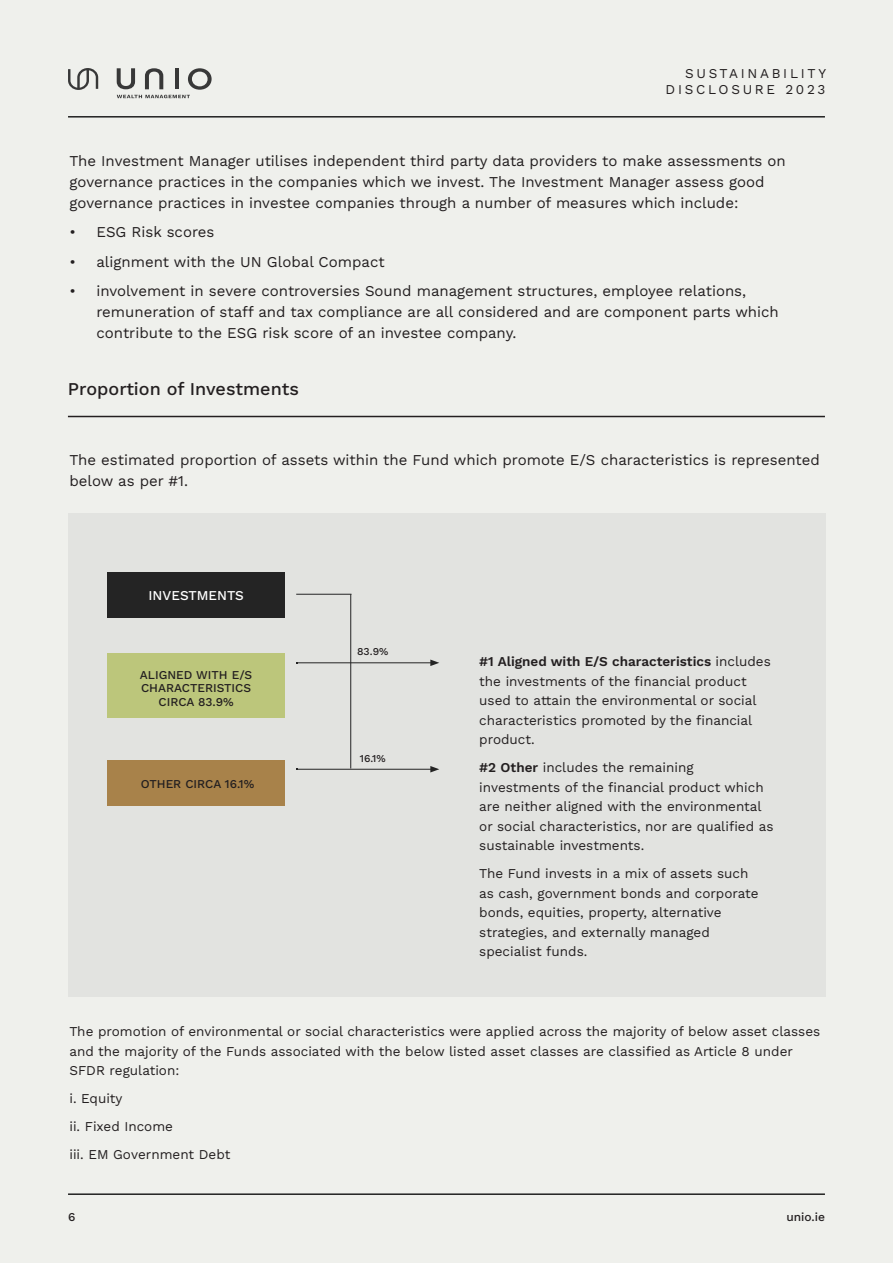
<style>
.page{position:relative;width:893px;height:1263px;background:#eff0ec}
.page>*{position:absolute;margin:0;border:0;box-sizing:border-box;transform-origin:0 0}
.Q_A{font:18px "Work Sans";color:#231f20}
.Body_M{font:15px/21px "Work Sans";color:#231f20}
.Body_M-2{font:13.5px/19.5px "Work Sans";color:#231f20}
.Body_M-3{font:13.5px/16.2px "Work Sans";letter-spacing:.2em;color:#231f20;text-align:right}
.Body_XL{font:13.5px "Work Sans";color:#fff}
.Body_XL-2{font:12px/13.5px "Work Sans";color:#231f20;text-align:center}
.Body_XL-3{font:10.5px "Work Sans";color:#231f20}
</style>
<div class="page">
<div style="left:68px;top:513px;width:758px;height:483px;background:#e2e3e0"></div>
<hr style="left:68px;top:1193px;width:757px;height:2px;background:#212121">
<hr style="left:68px;top:116px;width:757px;height:2px;background:#212121">
<hr style="left:68px;top:416px;width:757px;height:1px;background:#231f20">
<div style="left:108px;top:572px;width:177px;height:45px;background:#242424"></div>
<div style="left:108px;top:761px;width:177px;height:45px;background:#a8824a"></div>
<div style="left:108px;top:654px;width:177px;height:64px;background:#bcc67b"></div>
<hr style="left:297px;top:662px;width:136px;height:1px;background:#242424">
<svg style="left:430px;top:659px;width:9px;height:7px"></svg>
<hr style="left:296px;top:594px;width:55px;height:1px;background:#242424">
<hr style="left:350px;top:594px;width:1px;height:174px;background:#242424">
<hr style="left:297px;top:769px;width:136px;height:1px;background:#242424">
<svg style="left:430px;top:766px;width:9px;height:6px"></svg>
<svg style="left:68px;top:68px;width:30px;height:22px"></svg>
<svg style="left:117px;top:68px;width:95px;height:30px"></svg>
<p class="Body_M-3" style="left:666px;top:64px;width:162px">SUSTAINABILITY<br>DISCLOSURE 2023</p>
<p class="Body_M" style="left:69px;top:149px;width:718px">The Investment Manager utilises independent third party data providers to make assessments on governance practices in the companies which we invest. The Investment Manager assess good governance practices in investee companies through a number of measures which include:</p>
<p class="Body_M" style="left:69px;top:221px;width:146px">• ESG Risk scores</p>
<p class="Body_M" style="left:69px;top:250px;width:317px">• alignment with the UN Global Compact</p>
<p class="Body_M" style="left:96px;top:280px;width:684px;text-indent:-27px">• involvement in severe controversies Sound management structures, employee relations, remuneration of staff and tax compliance are all considered and are component parts which contribute to the ESG risk score of an investee company.</p>
<p class="Q_A" style="left:68px;top:375px;width:232px">Proportion of Investments</p>
<p class="Body_M" style="left:69px;top:449px;width:752px">The estimated proportion of assets within the Fund which promote E/S characteristics is represented below as per #1.</p>
<p class="Body_XL" style="left:149px;top:585px;width:97px">INVESTMENTS</p>
<p class="Body_XL-2" style="left:140px;top:667px;width:114px">ALIGNED WITH E/S<br>CHARACTERISTICS<br>CIRCA 83.9%</p>
<p class="Body_XL-2" style="left:141px;top:776px;width:115px">OTHER CIRCA 16.1%</p>
<p class="Body_XL-3" style="left:357px;top:643px;width:33px">83.9%</p>
<p class="Body_XL-3" style="left:360px;top:750px;width:27px">16.1%</p>
<p class="Body_M-2" style="left:479px;top:651px;width:293px">#1 Aligned with E/S characteristics includes the investments of the financial product used to attain the environmental or social characteristics promoted by the financial product.</p>
<p class="Body_M-2" style="left:479px;top:757px;width:296px">#2 Other includes the remaining investments of the financial product which are neither aligned with the environmental or social characteristics, nor are qualified as sustainable investments.</p>
<p class="Body_M-2" style="left:479px;top:863px;width:281px">The Fund invests in a mix of assets such as cash, government bonds and corporate bonds, equities, property, alternative strategies, and externally managed specialist funds.</p>
<p class="Body_M-2" style="left:69px;top:1021px;width:752px">The promotion of environmental or social characteristics were applied across the majority of below asset classes and the majority of the Funds associated with the below listed asset classes are classified as Article 8 under<br>SFDR regulation:</p>
<p class="Body_M-2" style="left:69px;top:1088px;width:55px">i. Equity</p>
<p class="Body_M-2" style="left:69px;top:1116px;width:105px">ii. Fixed Income</p>
<p class="Body_M-2" style="left:69px;top:1144px;width:162px">iii. EM Government Debt</p>
<p class="Body_XL-2" style="left:68px;top:1209px;width:9px">6</p>
<p class="Body_XL-2" style="left:786px;top:1209px;width:40px">unio.ie</p>
</div>
